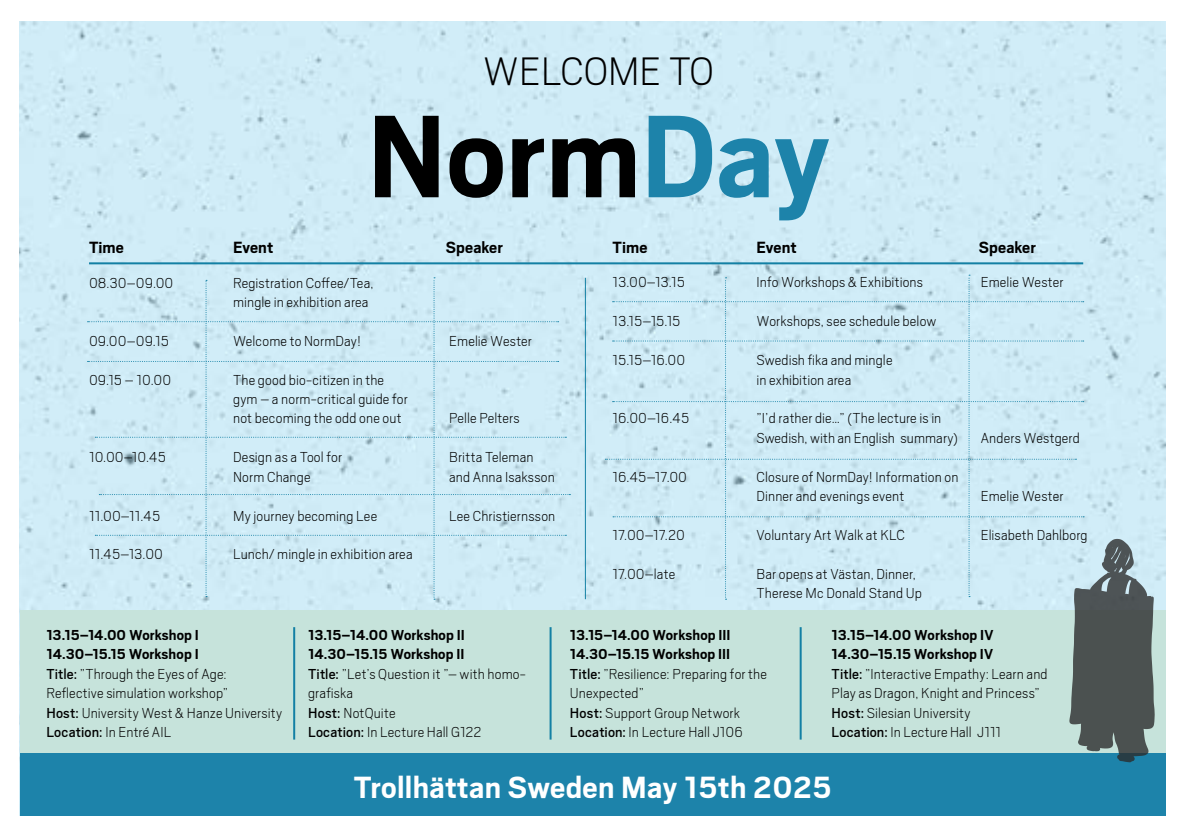
<style>
.page{position:relative;width:1191px;height:840px;background:#fff}
.page>*{position:absolute;margin:0;border:0;box-sizing:border-box;transform-origin:0 0}
.t1{font:700 130px "Scout";color:#000}
.t2{font:200 44px "Scout";color:#000}
.t3{font:700 34px "Scout";letter-spacing:.01em;color:#fff}
.t4{font:700 18px "Scout";letter-spacing:.005em;color:#000}
.t5{font:200 16px/19.4px "Scout";letter-spacing:.01em;color:#000}
.s1{color:#1d83aa}
.s2{font-weight:700}
.s3{font-weight:400}
</style>
<div class="page">
<div style="left:20px;top:21px;width:1145px;height:588px;background:#d0ecf7"></div>
<div style="left:20px;top:752px;width:1145px;height:63px;background:#1d83aa"></div>
<div style="left:20px;top:609px;width:1145px;height:143px;background:#c6e3db"></div>
<hr style="left:293px;top:626px;width:2px;height:113px;background:#1380a4">
<hr style="left:549px;top:626px;width:2px;height:113px;background:#1380a4">
<hr style="left:89px;top:262px;width:994px;height:2px;background:#1380a4">
<svg style="left:88px;top:277px;width:482px;height:322px"></svg>
<hr style="left:585px;top:278px;width:1px;height:321px;background:#1380a4">
<svg style="left:605px;top:274px;width:549px;height:487px"></svg>
<h2 class="t2" style="left:483px;top:43px;width:232px">WELCOME TO</h2>
<h1 class="t1" style="left:367px;top:72px;width:464px">Norm<span class="s1">Day</span></h1>
<p class="t4" style="left:89px;top:236px;width:36px">Time</p>
<p class="t4" style="left:233px;top:236px;width:42px">Event</p>
<p class="t4" style="left:446px;top:236px;width:59px">Speaker</p>
<p class="t4" style="left:612px;top:236px;width:36px">Time</p>
<p class="t4" style="left:756px;top:236px;width:42px">Event</p>
<p class="t4" style="left:979px;top:236px;width:59px">Speaker</p>
<p class="t5" style="left:89px;top:272px;width:86px">08.30–09.00</p>
<p class="t5" style="left:233px;top:272px;width:142px">Registration Coffee/Tea, mingle in exhibition area</p>
<p class="t5" style="left:89px;top:330px;width:81px">09.00–09.15</p>
<p class="t5" style="left:233px;top:330px;width:129px">Welcome to NormDay!</p>
<p class="t5" style="left:449px;top:330px;width:84px">Emelie Wester</p>
<p class="t5" style="left:89px;top:369px;width:84px">09.15 – 10.00</p>
<p class="t5" style="left:233px;top:369px;width:176px">The good bio-citizen in the gym – a norm-critical guide for not becoming the odd one out</p>
<p class="t5" style="left:449px;top:407px;width:72px">Pelle Pelters</p>
<p class="t5" style="left:89px;top:446px;width:79px">10.00–10.45</p>
<p class="t5" style="left:233px;top:446px;width:110px">Design as a Tool for</p>
<p class="t5" style="left:449px;top:446px;width:86px">Britta Teleman</p>
<p class="t5" style="left:233px;top:466px;width:79px">Norm Change</p>
<p class="t5" style="left:449px;top:466px;width:107px">and Anna Isaksson</p>
<p class="t5" style="left:89px;top:504px;width:73px">11.00–11.45</p>
<p class="t5" style="left:233px;top:504px;width:146px">My journey becoming Lee</p>
<p class="t5" style="left:449px;top:504px;width:108px">Lee Christiernsson</p>
<p class="t5" style="left:89px;top:543px;width:75px">11.45–13.00</p>
<p class="t5" style="left:233px;top:543px;width:181px">Lunch/ mingle in exhibition area</p>
<p class="t5" style="left:612px;top:272px;width:74px">13.00–13.15</p>
<p class="t5" style="left:756px;top:272px;width:168px">Info Workshops &amp; Exhibitions</p>
<p class="t5" style="left:980px;top:272px;width:84px">Emelie Wester</p>
<p class="t5" style="left:612px;top:310px;width:70px">13.15–15.15</p>
<p class="t5" style="left:756px;top:310px;width:181px">Workshops, see schedule below</p>
<p class="t5" style="left:612px;top:349px;width:74px">15.15–16.00</p>
<p class="t5" style="left:756px;top:349px;width:137px">Swedish fika and mingle in exhibition area</p>
<p class="t5" style="left:612px;top:407px;width:78px">16.00–16.45</p>
<p class="t5" style="left:756px;top:407px;width:203px">”I’d rather die…” (The lecture is in<br>Swedish, with an English summary)</p>
<p class="t5" style="left:980px;top:427px;width:101px">Anders Westgerd</p>
<p class="t5" style="left:612px;top:466px;width:76px">16.45–17.00</p>
<p class="t5" style="left:756px;top:466px;width:203px">Closure of NormDay! Information on<br>Dinner and evenings event</p>
<p class="t5" style="left:980px;top:485px;width:84px">Emelie Wester</p>
<p class="t5" style="left:612px;top:524px;width:74px">17.00–17.20</p>
<p class="t5" style="left:756px;top:524px;width:150px">Voluntary Art Walk at KLC</p>
<p class="t5" style="left:980px;top:524px;width:108px">Elisabeth Dahlborg</p>
<p class="t5" style="left:612px;top:563px;width:64px">17.00–late</p>
<p class="t5" style="left:756px;top:563px;width:167px">Bar opens at Västan, Dinner,<br>Therese Mc Donald Stand Up</p>
<p class="t5" style="left:46px;top:624px;width:237px"><span class="s2">13.15–14.00 Workshop I<br>14.30–15.15 Workshop I<br></span><span class="s3">Title:</span> ”Through the Eyes of Age:<br>Reflective simulation workshop”<br><span class="s3">Host:</span> University West &amp; Hanze University<br><span class="s3">Location:</span> In Entré AIL</p>
<p class="t5" style="left:308px;top:624px;width:219px"><span class="s2">13.15–14.00 Workshop II<br>14.30–15.15 Workshop II<br></span><span class="s3">Title:</span> ”Let’s Question it ”– with homo&shy;grafiska<br><span class="s3">Host:</span> NotQuite<br><span class="s3">Location:</span> In Lecture Hall G122</p>
<p class="t5" style="left:570px;top:624px;width:198px"><span class="s2">13.15–14.00 Workshop III<br>14.30–15.15 Workshop III<br></span><span class="s3">Title:</span> ”Resilience: Preparing for the<br>Unexpected”<br><span class="s3">Host:</span> Support Group Network<br><span class="s3">Location:</span> In Lecture Hall J106</p>
<p class="t5" style="left:831px;top:624px;width:217px"><span class="s2">13.15–14.00 Workshop IV<br>14.30–15.15 Workshop IV<br></span><span class="s3">Title:</span> ”Interactive Empathy: Learn and<br>Play as Dragon, Knight and Princess”<br><span class="s3">Host:</span> Silesian University<br><span class="s3">Location:</span> In Lecture Hall J111</p>
<h3 class="t3" style="left:354px;top:764px;width:479px">Trollhättan Sweden May 15th 2025</h3>
</div>
